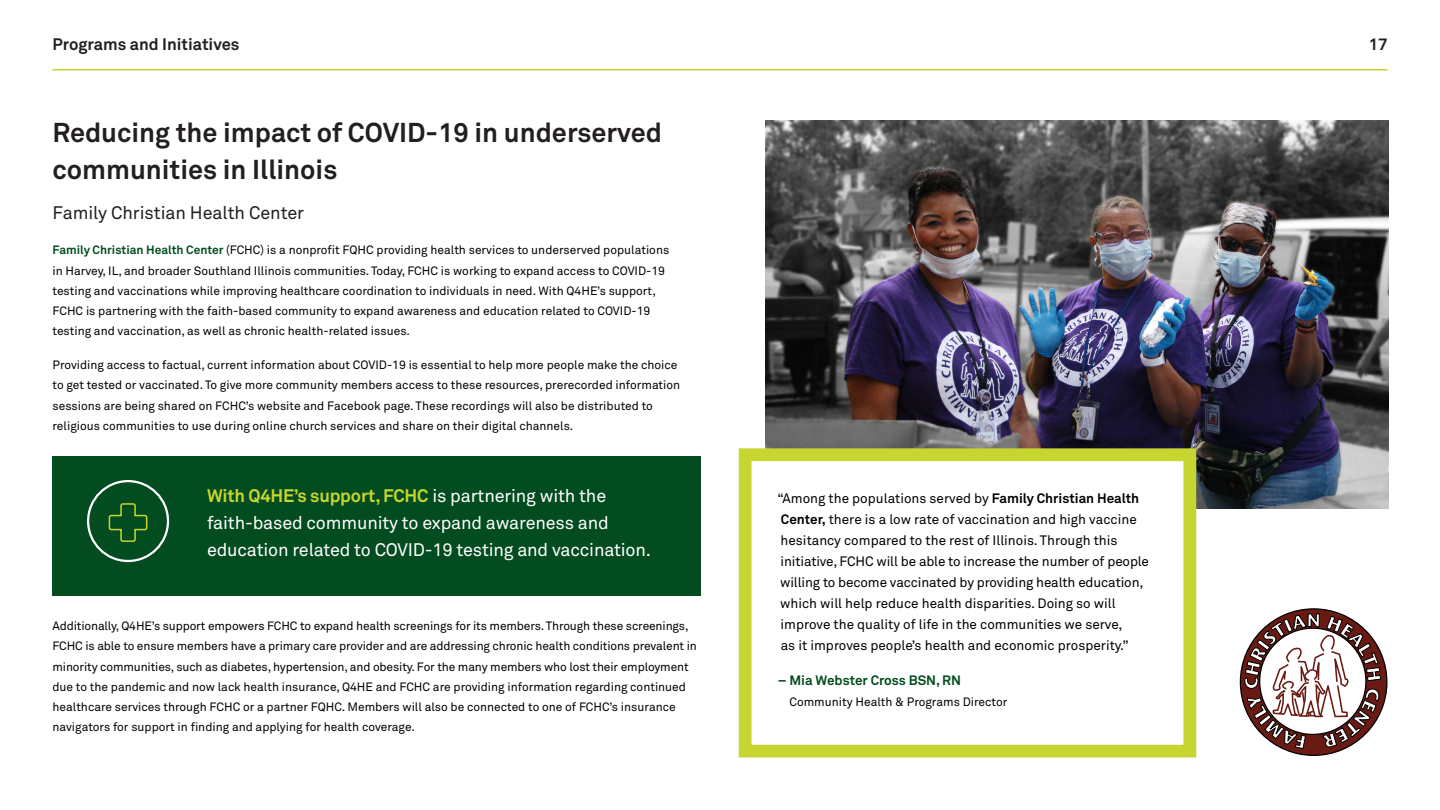
<style>
.page{position:relative;width:1440px;height:810px;background:#fff}
.page>*{position:absolute;margin:0;border:0;box-sizing:border-box;transform-origin:0 0}
.t1{font:700 27px/37.5px "Akkurat Pro";color:#231f20}
.t2{font:18px/27px "Akkurat Pro";letter-spacing:-.01em;color:#fff}
.t3{font:18px "Akkurat Pro";letter-spacing:-.005em;color:#231f20}
.t4{font:700 16.5px "Akkurat Pro";color:#231f20}
.t5{font:13.5px/21px "Akkurat Pro";color:#000}
.t6{font:700 13.5px "Akkurat Pro";color:#034c1f}
.t7{font:12px/20.2px "Akkurat Pro";color:#000}
.s1{font-weight:700;color:#034c1f}
.s2{font-weight:700;color:#c6d52f}
.s3{font-weight:700}
</style>
<div class="page">
<img style="left:765px;top:121px;width:623px;height:387px">
<hr style="left:52px;top:69px;width:1336px;height:1px;background:#c6d52f">
<div style="left:739px;top:448px;width:457px;height:310px;background:#fff;border:13px solid #c6d52f"></div>
<div style="left:52px;top:456px;width:649px;height:140px;background:#034c1f"></div>
<svg style="left:108px;top:503px;width:40px;height:39px"></svg>
<div style="left:87px;top:480px;width:82px;height:82px;border:2px solid #fff;border-radius:50%"></div>
<svg style="left:1240px;top:609px;width:147px;height:146px"></svg>
<svg style="left:1244px;top:613px;width:137px;height:136px"></svg>
<h3 class="t4" style="left:52px;top:34px;width:189px">Programs and Initiatives</h3>
<h1 class="t1" style="left:52px;top:113px;width:611px">Reducing the impact of COVID-19 in underserved communities in Illinois</h1>
<h2 class="t3" style="left:52px;top:202px;width:253px">Family Christian Health Center</h2>
<p class="t7" style="left:52px;top:240px;width:618px"><span class="s1">Family Christian Health Center</span> (FCHC) is a nonprofit FQHC providing health services to underserved populations in Harvey, IL, and broader Southland Illinois communities. Today, FCHC is working to expand access to COVID-19 testing and vaccinations while improving healthcare coordination to individuals in need. With Q4HE’s support, FCHC is partnering with the faith-based community to expand awareness and education related to COVID-19 testing and vaccination, as well as chronic health-related issues.</p>
<p class="t7" style="left:52px;top:355px;width:629px">Providing access to factual, current information about COVID-19 is essential to help more people make the choice to get tested or vaccinated. To give more community members access to these resources, prerecorded information sessions are being shared on FCHC’s website and Facebook page. These recordings will also be distributed to religious communities to use during online church services and share on their digital channels.</p>
<h2 class="t2" style="left:207px;top:482px;width:446px"><span class="s2">With Q4HE’s support, FCHC</span> is partnering with the faith-based community to expand awareness and education related to COVID-19 testing and vaccination.</h2>
<p class="t7" style="left:52px;top:616px;width:646px">Additionally, Q4HE’s support empowers FCHC to expand health screenings for its members. Through these screenings, FCHC is able to ensure members have a primary care provider and are addressing chronic health conditions prevalent in minority communities, such as diabetes, hypertension, and obesity. For the many members who lost their employment due to the pandemic and now lack health insurance, Q4HE and FCHC are providing information regarding continued healthcare services through FCHC or a partner FQHC. Members will also be connected to one of FCHC’s insurance navigators for support in finding and applying for health coverage.</p>
<p class="t5" style="left:777px;top:488px;width:373px">“Among the populations served by <span class="s3">Family Christian Health Center,</span> there is a low rate of vaccination and high vaccine hesitancy compared to the rest of Illinois. Through this initiative, FCHC will be able to increase the number of people willing to become vaccinated by providing health education, which will help reduce health disparities. Doing so will improve the quality of life in the communities we serve,<br>as it improves people’s health and economic prosperity.”</p>
<p class="t6" style="left:778px;top:672px;width:185px">– Mia Webster Cross BSN, RN</p>
<p class="t7" style="left:789px;top:691px;width:219px">Community Health &amp; Programs Director</p>
<h3 class="t4" style="left:1369px;top:34px;width:20px">17</h3>
</div>
